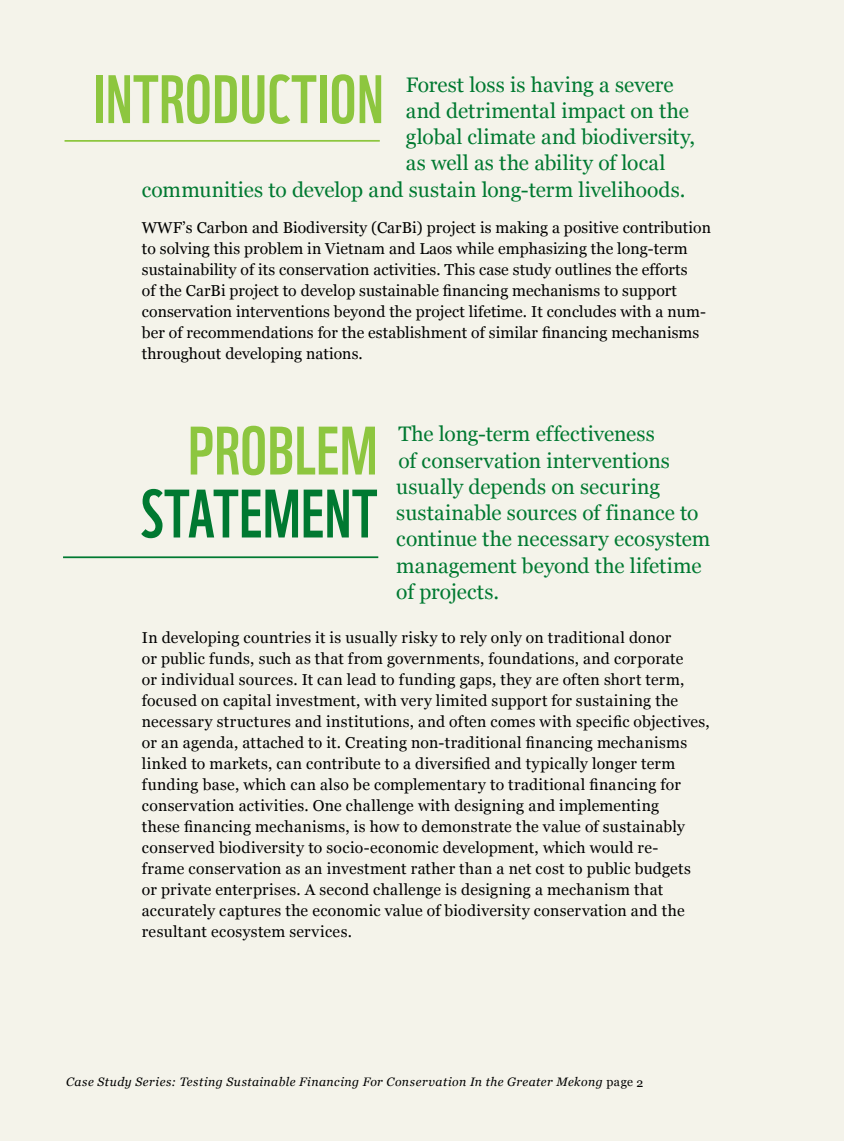
<style>
.page{position:relative;width:844px;height:1141px;background:#fff}
.page>*{position:absolute;margin:0;border:0;box-sizing:border-box;transform-origin:0 0}
.t1{font:66.5px "WWF";letter-spacing:.01em;color:#8dc63f}
.t2{font:66.5px "WWF";letter-spacing:.01em;color:#007931}
.t3{font:21px/26.2px "Georgia";color:#007931}
.t4{font:15.75px/21px "Georgia";letter-spacing:.005em;color:#000}
.t5{font:italic 12.25px "Georgia";letter-spacing:.04em;color:#000}
.s1{font-style:normal}
</style>
<div class="page">
<div style="left:0;top:0;width:843px;height:1141px;background:#f4f3ea"></div>
<hr style="left:64px;top:140px;width:315px;height:2px;background:#8dc63f">
<hr style="left:63px;top:556px;width:315px;height:2px;background:#007931">
<h1 class="t1" style="left:94px;top:47px;width:291px">INTRODUCTION</h1>
<h2 class="t3" style="left:406px;top:72px;width:269px">Forest loss is having a severe</h2>
<h2 class="t3" style="left:406px;top:98px;width:284px">and detrimental impact on the</h2>
<h2 class="t3" style="left:406px;top:124px;width:291px">global climate and biodiversity,</h2>
<h2 class="t3" style="left:406px;top:150px;width:261px">as well as the ability of local</h2>
<h2 class="t3" style="left:142px;top:177px;width:545px">communities to develop and sustain long-term livelihoods.</h2>
<p class="t4" style="left:142px;top:217px;width:570px">WWF’s Carbon and Biodiversity (CarBi) project is making a positive contribution to solving this problem in Vietnam and Laos while emphasizing the long-term sustainability of its conservation activities. This case study outlines the efforts<br>of the CarBi project to develop sustainable financing mechanisms to support conservation interventions beyond the project lifetime. It concludes with a num&shy;ber of recommendations for the establishment of similar financing mechanisms throughout developing nations.</p>
<h2 class="t3" style="left:396px;top:421px;width:315px">The long-term effectiveness<br>of conservation interventions usually depends on securing sustainable sources of finance to continue the necessary ecosystem management beyond the lifetime of projects.</h2>
<p class="t4" style="left:142px;top:627px;width:569px">In developing countries it is usually risky to rely only on traditional donor<br>or public funds, such as that from governments, foundations, and corporate<br>or individual sources. It can lead to funding gaps, they are often short term, focused on capital investment, with very limited support for sustaining the necessary structures and institutions, and often comes with specific objectives, or an agenda, attached to it. Creating non-traditional financing mechanisms linked to markets, can contribute to a diversified and typically longer term funding base, which can also be complementary to traditional financing for conservation activities. One challenge with designing and implementing<br>these financing mechanisms, is how to demonstrate the value of sustainably conserved biodiversity to socio-economic development, which would re-<br>frame conservation as an investment rather than a net cost to public budgets or private enterprises. A second challenge is designing a mechanism that accurately captures the economic value of biodiversity conservation and the resultant ecosystem services.</p>
<h1 class="t1" style="left:188px;top:399px;width:191px">PROBLEM</h1>
<h1 class="t2" style="left:140px;top:462px;width:239px">STATEMENT</h1>
<p class="t5" style="left:66px;top:1074px;width:578px">Case Study Series: Testing Sustainable Financing For Conservation In the Greater Mekong <span class="s1">page 2</span></p>
</div>
